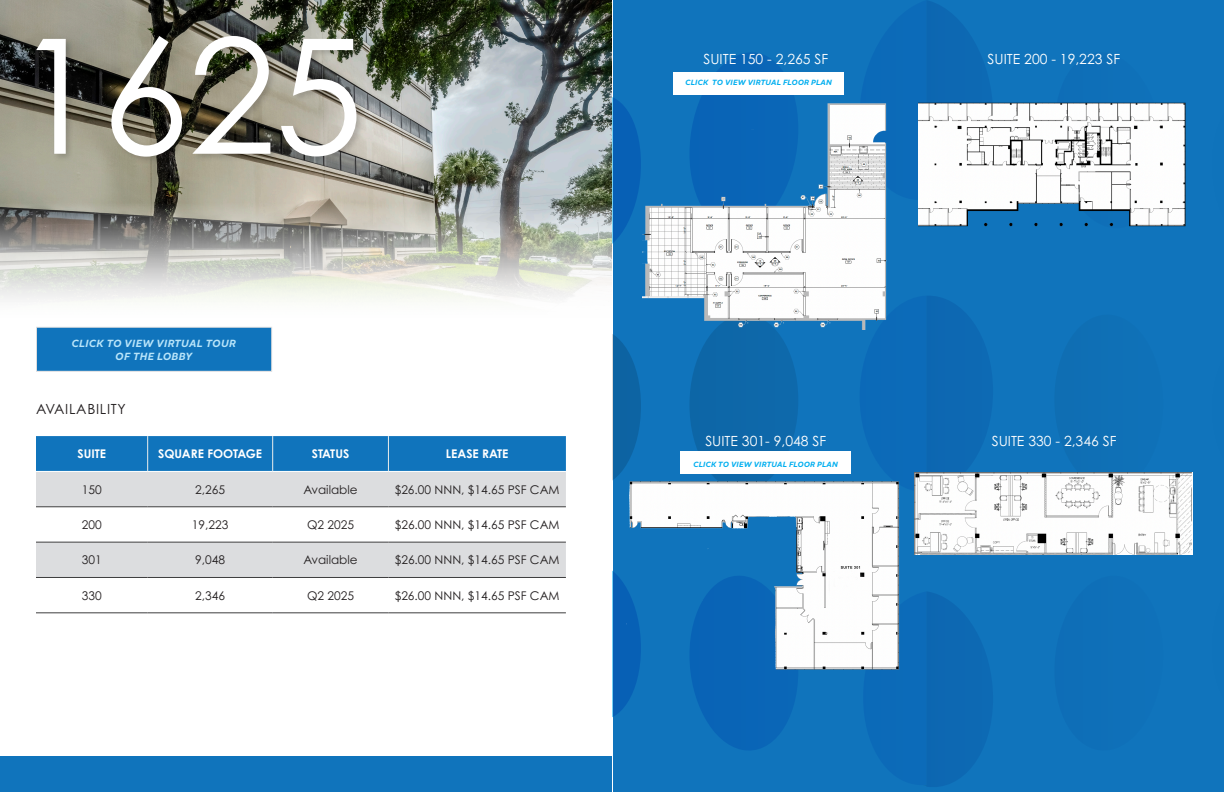
<style>
.page{position:relative;width:1224px;height:792px;background:#fff}
.page>*{position:absolute;margin:0;border:0;box-sizing:border-box;transform-origin:0 0}
.t1{font:160px "Century Gothic Pro";color:#fff}
.t2{font:14px "Century Gothic Pro";color:#fff}
.t3{font:14px "Century Gothic Pro";letter-spacing:.05em;color:#231f20}
.t4{font:12px "Century Gothic Pro";color:#231f20}
.t5{font:700 12px "Century Gothic Pro";color:#fff}
.t6{font:italic 500 11px "Altivo";letter-spacing:.01em;color:#b9e5fa}
.t7{font:italic 500 8px "Altivo";color:#00aeef}
</style>
<div class="page">
<svg style="left:612px;top:97px;width:1px;height:147px"></svg>
<svg style="left:612px;top:334px;width:1px;height:147px"></svg>
<svg style="left:612px;top:570px;width:1px;height:148px"></svg>
<img style="left:0;top:0;width:612px;height:300px">
<div style="left:613px;top:0;width:611px;height:792px;background:#1074bc"></div>
<div style="left:35px;top:34px;width:330px;height:131px;background:#231f20;opacity:.2"></div>
<div style="left:0;top:756px;width:612px;height:36px;background:#1074bc"></div>
<img style="left:627px;top:474px;width:272px;height:210px">
<img style="left:918px;top:92px;width:268px;height:135px">
<img style="left:915px;top:472px;width:278px;height:82px">
<div style="left:36px;top:436px;width:530px;height:35px;background:#1074bc"></div>
<div style="left:36px;top:472px;width:530px;height:35px;background:#dcdddf"></div>
<svg style="left:36px;top:541px;width:530px;height:72px;fill:#dcdddf"></svg>
<hr style="left:36px;top:507px;width:112px;height:1px;background:#3e3e3f">
<hr style="left:148px;top:507px;width:125px;height:1px;background:#3e3e3f">
<hr style="left:273px;top:507px;width:115px;height:1px;background:#3e3e3f">
<hr style="left:388px;top:507px;width:178px;height:1px;background:#3e3e3f">
<hr style="left:36px;top:542px;width:112px;height:1px;background:#3e3e3f">
<hr style="left:148px;top:542px;width:125px;height:1px;background:#3e3e3f">
<hr style="left:273px;top:542px;width:115px;height:1px;background:#3e3e3f">
<hr style="left:388px;top:542px;width:178px;height:1px;background:#3e3e3f">
<hr style="left:36px;top:577px;width:112px;height:1px;background:#3e3e3f">
<hr style="left:148px;top:577px;width:125px;height:1px;background:#3e3e3f">
<hr style="left:273px;top:577px;width:115px;height:1px;background:#3e3e3f">
<hr style="left:388px;top:577px;width:178px;height:1px;background:#3e3e3f">
<hr style="left:36px;top:613px;width:112px;height:1px;background:#3e3e3f">
<hr style="left:148px;top:613px;width:125px;height:1px;background:#3e3e3f">
<hr style="left:273px;top:613px;width:115px;height:1px;background:#3e3e3f">
<hr style="left:388px;top:613px;width:178px;height:1px;background:#3e3e3f">
<hr style="left:147px;top:436px;width:1px;height:35px;background:#ebeeed">
<hr style="left:272px;top:436px;width:1px;height:35px;background:#ebeeed">
<hr style="left:388px;top:436px;width:1px;height:35px;background:#ebeeed">
<img style="left:642px;top:98px;width:245px;height:232px">
<div style="left:680px;top:452px;width:171px;height:22px;background:#fff"></div>
<div style="left:673px;top:72px;width:171px;height:22px;background:#fff"></div>
<div style="left:36px;top:327px;width:236px;height:44px;background:#1074bc"></div>
<div style="left:36px;top:327px;width:236px;height:45px;border:1px solid #dcdddf"></div>
<p class="t1" style="left:13px;top:-1px;width:351px">1625</p>
<p class="t6" style="left:72px;top:336px;width:166px">CLICK TO VIEW VIRTUAL TOUR</p>
<p class="t6" style="left:116px;top:349px;width:78px">OF THE LOBBY</p>
<p class="t3" style="left:36px;top:401px;width:91px">AVAILABILITY</p>
<p class="t5" style="left:78px;top:446px;width:30px">SUITE</p>
<p class="t5" style="left:158px;top:446px;width:105px">SQUARE FOOTAGE</p>
<p class="t5" style="left:312px;top:446px;width:39px">STATUS</p>
<p class="t5" style="left:446px;top:446px;width:64px">LEASE RATE</p>
<p class="t4" style="left:82px;top:482px;width:21px">150</p>
<p class="t4" style="left:195px;top:482px;width:31px">2,265</p>
<p class="t4" style="left:303px;top:482px;width:56px">Available</p>
<p class="t4" style="left:395px;top:482px;width:166px">$26.00 NNN, $14.65 PSF CAM</p>
<p class="t4" style="left:82px;top:517px;width:21px">200</p>
<p class="t4" style="left:192px;top:517px;width:38px">19,223</p>
<p class="t4" style="left:307px;top:517px;width:49px">Q2 2025</p>
<p class="t4" style="left:395px;top:517px;width:166px">$26.00 NNN, $14.65 PSF CAM</p>
<p class="t4" style="left:82px;top:553px;width:21px">301</p>
<p class="t4" style="left:195px;top:553px;width:31px">9,048</p>
<p class="t4" style="left:303px;top:553px;width:56px">Available</p>
<p class="t4" style="left:395px;top:553px;width:166px">$26.00 NNN, $14.65 PSF CAM</p>
<p class="t4" style="left:82px;top:588px;width:21px">330</p>
<p class="t4" style="left:195px;top:588px;width:31px">2,346</p>
<p class="t4" style="left:307px;top:588px;width:49px">Q2 2025</p>
<p class="t4" style="left:395px;top:588px;width:166px">$26.00 NNN, $14.65 PSF CAM</p>
<p class="t2" style="left:703px;top:51px;width:126px">SUITE 150 - 2,265 SF</p>
<p class="t7" style="left:685px;top:77px;width:148px">CLICK TO VIEW VIRTUAL FLOOR PLAN</p>
<p class="t2" style="left:988px;top:51px;width:134px">SUITE 200 - 19,223 SF</p>
<p class="t2" style="left:705px;top:432px;width:122px">SUITE 301- 9,048 SF</p>
<p class="t2" style="left:992px;top:432px;width:126px">SUITE 330 - 2,346 SF</p>
<p class="t7" style="left:693px;top:459px;width:146px">CLICK TO VIEW VIRTUAL FLOOR PLAN</p>
</div>
